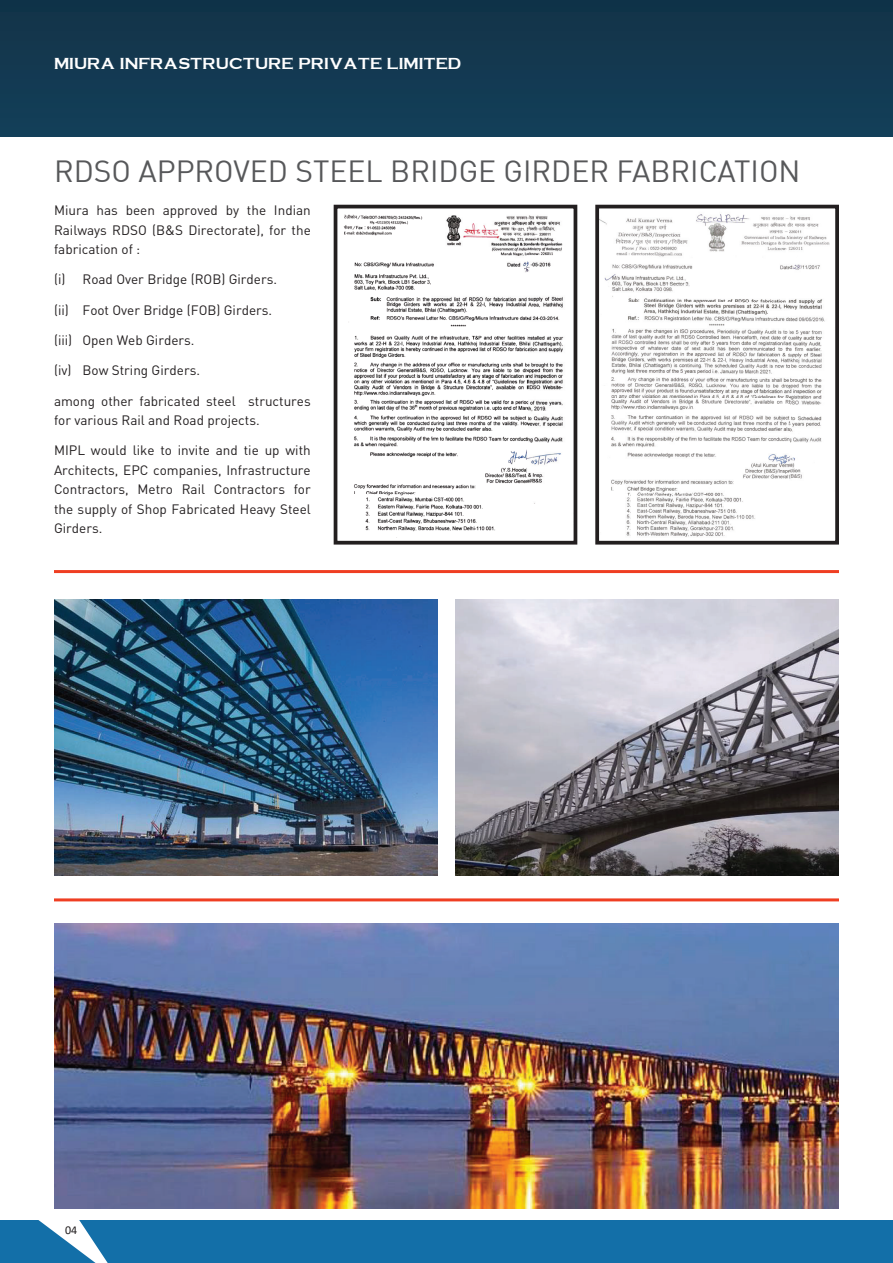
<style>
.page{position:relative;width:893px;height:1263px;background:#fff}
.page>*{position:absolute;margin:0;border:0;box-sizing:border-box;transform-origin:0 0}
.t1{font:30px "DIN";color:#57585a}
.t2{font:700 16.5px "Copperplate";color:#fff}
.t3{font:13.5px/19.5px "DIN Pro";color:#231f20;text-align:justify}
.t4{font:12px "Calibri";color:#231f20}
</style>
<div class="page">
<div style="left:0;top:0;width:893px;height:137px;background:#133950"></div>
<div style="left:0;top:1220px;width:893px;height:43px;background:#136fa8"></div>
<svg style="left:38px;top:1220px;width:70px;height:43px"></svg>
<img style="left:54px;top:923px;width:785px;height:286px">
<img style="left:54px;top:599px;width:383px;height:277px">
<hr style="left:54px;top:570px;width:785px;height:3px;background:#ef3e22">
<hr style="left:54px;top:898px;width:785px;height:3px;background:#ef3e22">
<img style="left:456px;top:599px;width:383px;height:277px">
<img style="left:343px;top:214px;width:221px;height:324px">
<div style="left:334px;top:205px;width:243px;height:340px;border:4px solid #231f20"></div>
<img style="left:600px;top:214px;width:230px;height:323px">
<div style="left:595px;top:205px;width:244px;height:340px;border:4px solid #231f20"></div>
<p class="t2" style="left:54px;top:54px;width:409px">MIURA INFRASTRUCTURE PRIVATE LIMITED</p>
<h1 class="t1" style="left:54px;top:152px;width:748px">RDSO APPROVED STEEL BRIDGE GIRDER FABRICATION</h1>
<p class="t3" style="left:54px;top:200px;width:258px">Miura has been approved by the Indian Railways RDSO (B&amp;S Directorate), for the fabrication of :</p>
<p class="t3" style="left:54px;top:269px;width:225px">(i) Road Over Bridge (ROB) Girders.</p>
<p class="t3" style="left:54px;top:299px;width:220px">(ii) Foot Over Bridge (FOB) Girders.</p>
<p class="t3" style="left:54px;top:330px;width:142px">(iii) Open Web Girders.</p>
<p class="t3" style="left:54px;top:360px;width:148px">(iv) Bow String Girders.</p>
<p class="t3" style="left:54px;top:390px;width:258px">among other fabricated steel structures for various Rail and Road projects.</p>
<p class="t3" style="left:54px;top:440px;width:258px">MIPL would like to invite and tie up with Architects, EPC companies, Infrastructure Contractors, Metro Rail Contractors for the supply of Shop Fabricated Heavy Steel Girders.</p>
<p class="t4" style="left:65px;top:1222px;width:14px">04</p>
</div>
